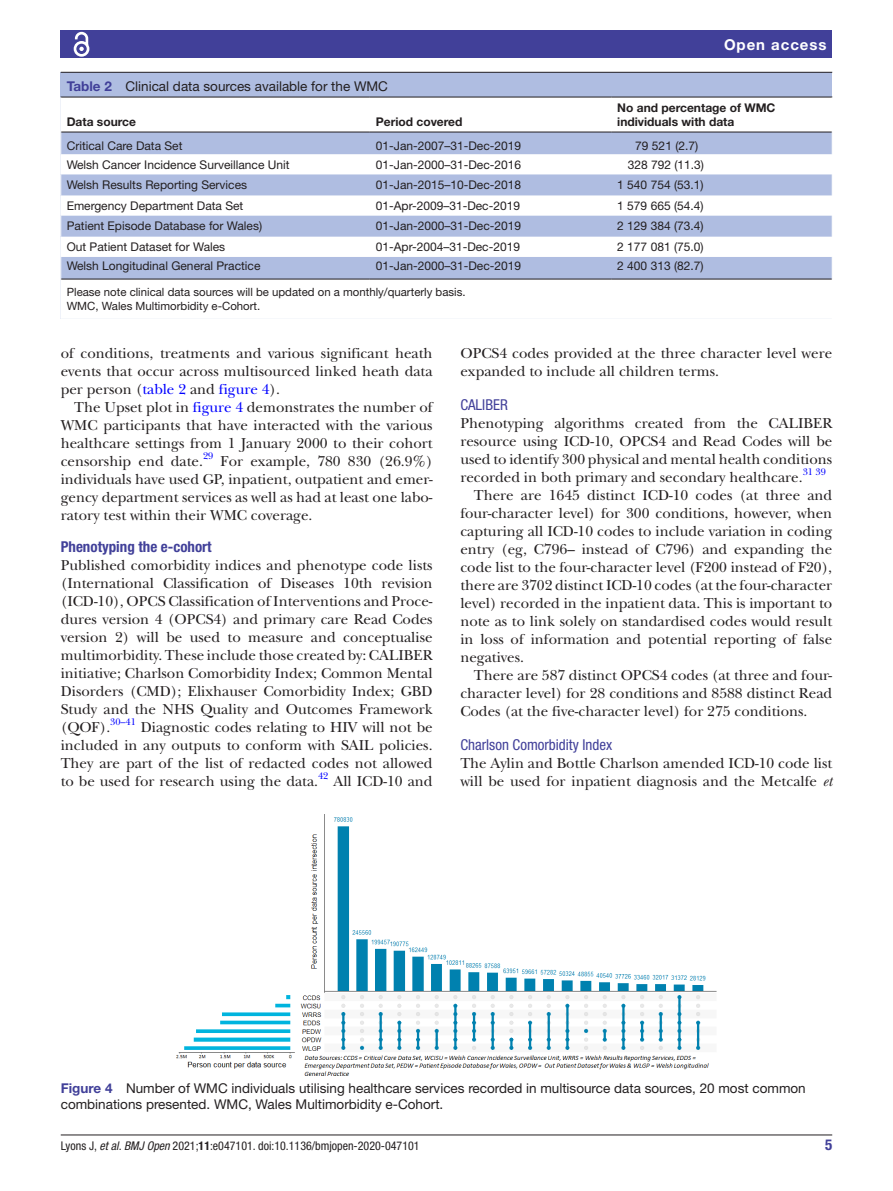
<style>
.page{position:relative;width:893px;height:1191px;background:#fff}
.page>*{position:absolute;margin:0;border:0;box-sizing:border-box;transform-origin:0 0}
.t1{font:15px/18px "New Baskerville";color:#231f20;text-align:justify}
.t2{font:condensed 15px "Helvetica Neue LT Std";color:#414099}
.t3{font:700 condensed 15px "Helvetica Neue LT Std";color:#414099}
.t4{font:700 15px "Helvetica Neue LT Std";letter-spacing:.065em;color:#fff}
.t5{font:13.5px/16.2px "Helvetica Neue LT Std";color:#231f20}
.t6{font:12px "Helvetica Neue LT Std";color:#231f20}
.t7{font:condensed 12px "Helvetica Neue LT Std";color:#231f20}
.t8{font:700 12px/14.4px "Helvetica Neue LT Std";color:#231f20}
.t9{font:11.4px/13.6px "Helvetica Neue LT Std";color:#231f20}
.t10{font:9.9px "New Baskerville";color:#00f}
.s1{font-weight:700;color:#414099}
.s2{color:#00f}
.s3{font-style:italic}
.s4{font-weight:700}
</style>
<div class="page">
<hr style="left:61px;top:1134px;width:771px;height:1px;background:#231f20">
<div style="left:61px;top:31px;width:771px;height:27px;background:#414099"></div>
<svg style="left:73px;top:31px;width:17px;height:26px"></svg>
<div style="left:61px;top:73px;width:771px;height:246px;background:#afbde1"></div>
<hr style="left:61px;top:72px;width:771px;height:1px;background:#231f20">
<div style="left:61px;top:98px;width:771px;height:221px;background:#fff"></div>
<svg style="left:61px;top:133px;width:771px;height:146px"></svg>
<hr style="left:61px;top:97px;width:309px;height:1px;background:#231f20">
<hr style="left:61px;top:132px;width:309px;height:1px;background:#231f20">
<hr style="left:370px;top:97px;width:241px;height:1px;background:#231f20">
<hr style="left:370px;top:132px;width:241px;height:1px;background:#231f20">
<hr style="left:611px;top:97px;width:221px;height:1px;background:#231f20">
<hr style="left:611px;top:132px;width:221px;height:1px;background:#231f20">
<hr style="left:61px;top:279px;width:309px;height:1px;background:#231f20">
<hr style="left:370px;top:279px;width:241px;height:1px;background:#231f20">
<hr style="left:611px;top:279px;width:221px;height:1px;background:#231f20">
<svg style="left:60px;top:132px;width:1px;height:147px"></svg>
<hr style="left:67px;top:295px;width:765px;height:2px;background:#fff">
<hr style="left:67px;top:309px;width:765px;height:2px;background:#fff">
<img style="left:176px;top:815px;width:540px;height:260px">
<p class="t5" style="left:67px;top:78px;width:323px"><span class="s1">Table 2</span> Clinical data sources available for the WMC</p>
<p class="t8" style="left:67px;top:114px;width:71px">Data source</p>
<p class="t8" style="left:376px;top:114px;width:88px">Period covered</p>
<p class="t4" style="left:724px;top:35px;width:104px">Open access</p>
<p class="t8" style="left:617px;top:100px;width:160px">No and percentage of WMC individuals with data</p>
<p class="t6" style="left:67px;top:138px;width:117px">Critical Care Data Set</p>
<p class="t6" style="left:376px;top:138px;width:147px">01-Jan-2007–31-Dec-2019</p>
<p class="t6" style="left:635px;top:138px;width:64px">79 521 (2.7)</p>
<p class="t6" style="left:67px;top:157px;width:224px">Welsh Cancer Incidence Surveillance Unit</p>
<p class="t6" style="left:376px;top:157px;width:147px">01-Jan-2000–31-Dec-2016</p>
<p class="t6" style="left:628px;top:157px;width:78px">328 792 (11.3)</p>
<p class="t6" style="left:67px;top:178px;width:182px">Welsh Results Reporting Services</p>
<p class="t6" style="left:376px;top:178px;width:147px">01-Jan-2015–10-Dec-2018</p>
<p class="t6" style="left:617px;top:178px;width:88px">1 540 754 (53.1)</p>
<p class="t6" style="left:67px;top:198px;width:178px">Emergency Department Data Set</p>
<p class="t6" style="left:376px;top:198px;width:146px">01-Apr-2009–31-Dec-2019</p>
<p class="t6" style="left:617px;top:198px;width:88px">1 579 665 (54.4)</p>
<p class="t6" style="left:67px;top:219px;width:197px">Patient Episode Database for Wales)</p>
<p class="t6" style="left:376px;top:219px;width:147px">01-Jan-2000–31-Dec-2019</p>
<p class="t6" style="left:617px;top:219px;width:88px">2 129 384 (73.4)</p>
<p class="t6" style="left:67px;top:239px;width:160px">Out Patient Dataset for Wales</p>
<p class="t6" style="left:376px;top:239px;width:146px">01-Apr-2004–31-Dec-2019</p>
<p class="t6" style="left:617px;top:239px;width:88px">2 177 081 (75.0)</p>
<p class="t6" style="left:67px;top:259px;width:195px">Welsh Longitudinal General Practice</p>
<p class="t6" style="left:376px;top:259px;width:147px">01-Jan-2000–31-Dec-2019</p>
<p class="t6" style="left:617px;top:259px;width:88px">2 400 313 (82.7)</p>
<p class="t9" style="left:67px;top:285px;width:400px">Please note clinical data sources will be updated on a monthly/quarterly basis.<br>WMC, Wales Multimorbidity e-Cohort.</p>
<p class="t1" style="left:61px;top:344px;width:373px">of conditions, treatments and various significant heath events that occur across multisourced linked heath data per person (<span class="s2">table 2</span> and <span class="s2">figure 4</span>).</p>
<p class="t1" style="left:61px;top:398px;width:373px;text-indent:14px">The Upset plot in <span class="s2">figure 4</span> demonstrates the number of WMC participants that have interacted with the various healthcare settings from 1 January 2000 to their cohort censorship end date.<sup>29</sup></p>
<p class="t1" style="left:61px;top:452px;width:373px;text-indent:160px">For example, 780 830 (26.9%) individuals have used GP, inpatient, outpatient and emer&shy;gency department services as well as had at least one labo&shy;ratory test within their WMC coverage.</p>
<p class="t3" style="left:61px;top:537px;width:152px">Phenotyping the e-cohort</p>
<p class="t1" style="left:61px;top:556px;width:373px">Published comorbidity indices and phenotype code lists (International Classification of Diseases 10th revision (ICD-10), OPCS Classification of Interventions and Proce&shy;dures version 4 (OPCS4) and primary care Read Codes version 2) will be used to measure and conceptualise multimorbidity. These include those created by: CALIBER initiative; Charlson Comorbidity Index; Common Mental Disorders (CMD); Elixhauser Comorbidity Index; GBD Study and the NHS Quality and Outcomes Framework (QOF).<sup>30–41</sup> Diagnostic codes relating to HIV will not be included in any outputs to conform with SAIL policies.<br>They are part of the list of redacted codes not allowed to be used for research using the data.</p>
<p class="t10" style="left:318px;top:770px;width:12px">42</p>
<p class="t1" style="left:333px;top:772px;width:101px">All ICD-10 and</p>
<p class="t1" style="left:460px;top:344px;width:373px">OPCS4 codes provided at the three character level were expanded to include all children terms.</p>
<p class="t2" style="left:460px;top:396px;width:49px">CALIBER</p>
<p class="t1" style="left:460px;top:414px;width:373px">Phenotyping algorithms created from the CALIBER resource using ICD-10, OPCS4 and Read Codes will be used to identify 300 physical and mental health conditions recorded in both primary and secondary healthcare.</p>
<p class="t10" style="left:803px;top:466px;width:25px">31 39</p>
<p class="t1" style="left:460px;top:486px;width:373px;text-indent:14px">There are 1645 distinct ICD-10 codes (at three and four-character level) for 300 conditions, however, when capturing all ICD-10 codes to include variation in coding entry (eg, C796– instead of C796) and expanding the code list to the four-character level (F200 instead of F20), there are 3702 distinct ICD-10 codes (at the four-character level) recorded in the inpatient data. This is important to note as to link solely on standardised codes would result in loss of information and potential reporting of false negatives.</p>
<p class="t1" style="left:460px;top:666px;width:373px;text-indent:14px">There are 587 distinct OPCS4 codes (at three and four&shy;character level) for 28 conditions and 8588 distinct Read Codes (at the five-character level) for 275 conditions.</p>
<p class="t2" style="left:460px;top:736px;width:153px">Charlson Comorbidity Index</p>
<p class="t1" style="left:460px;top:754px;width:373px">The Aylin and Bottle Charlson amended ICD-10 code list will be used for inpatient diagnosis and the Metcalfe <span class="s3">et</span></p>
<p class="t5" style="left:61px;top:1080px;width:746px"><span class="s1">Figure 4</span> Number of WMC individuals utilising healthcare services recorded in multisource data sources, 20 most common combinations presented. WMC, Wales Multimorbidity e-Cohort.</p>
<p class="t7" style="left:61px;top:1138px;width:360px">Lyons J, <span class="s3">et al</span>. <span class="s3">BMJ Open</span> 2021;<span class="s4">11</span>:e047101. doi:10.1136/bmjopen-2020-047101</p>
<p class="t3" style="left:825px;top:1135px;width:9px">5</p>
</div>
